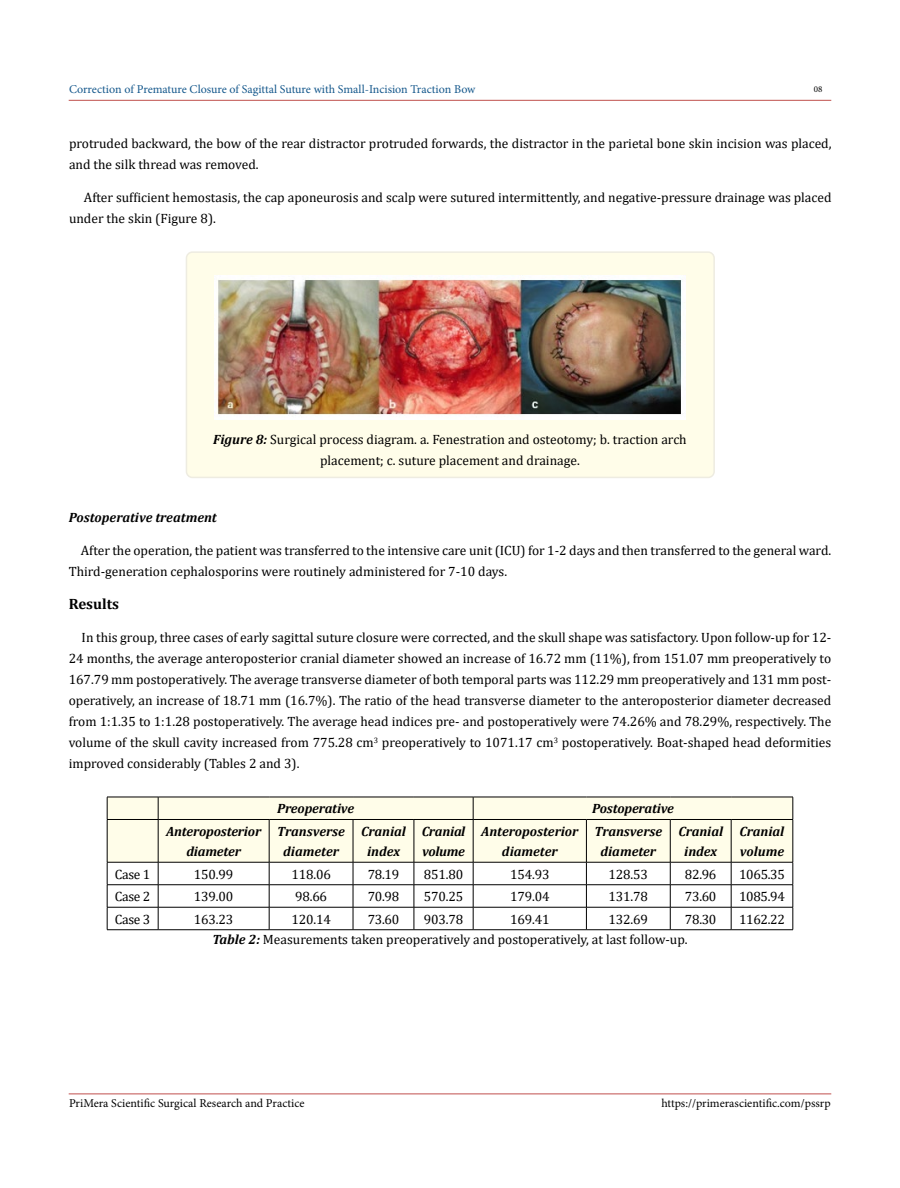
<style>
.page{position:relative;width:900px;height:1188px;background:#fff}
.page>*{position:absolute;margin:0;border:0;box-sizing:border-box;transform-origin:0 0}
.t1{font:700 15px "Cambria";color:#000}
.t2{font:13.5px/21px "Cambria";color:#000}
.t3{font:italic 700 13.5px/20.2px "Cambria";letter-spacing:-.005em;color:#000;text-align:center}
.t4{font:12px "Minion Pro";color:#000}
.t5{font:12px "Minion Pro";color:#15588c}
.t6{font:9px "Minion Pro";color:#000}
.s1{font-weight:700;font-style:italic}
</style>
<div class="page">
<hr style="left:69px;top:100px;width:762px;height:1px;background:#c0504d">
<hr style="left:69px;top:1094px;width:762px;height:1px;background:#c0504d">
<div style="left:186px;top:252px;width:528px;height:225px;background:#fffde9;border-radius:6px"></div>
<div style="left:186px;top:251px;width:529px;height:227px;border:2px solid #eeece1;border-radius:6px"></div>
<img style="left:215px;top:276px;width:470px;height:144px">
<div style="left:108px;top:798px;width:685px;height:64px;background:#fffde9"></div>
<hr style="left:107px;top:797px;width:51px;height:1px;background:#000">
<svg style="left:107px;top:797px;width:1px;height:22px"></svg>
<hr style="left:158px;top:797px;width:111px;height:1px;background:#000">
<svg style="left:158px;top:797px;width:1px;height:22px"></svg>
<hr style="left:269px;top:797px;width:84px;height:1px;background:#000">
<hr style="left:353px;top:797px;width:61px;height:1px;background:#000">
<hr style="left:414px;top:797px;width:59px;height:1px;background:#000">
<hr style="left:473px;top:797px;width:113px;height:1px;background:#000">
<svg style="left:473px;top:797px;width:1px;height:22px"></svg>
<hr style="left:586px;top:797px;width:84px;height:1px;background:#000">
<hr style="left:670px;top:797px;width:61px;height:1px;background:#000">
<hr style="left:731px;top:797px;width:62px;height:1px;background:#000">
<svg style="left:793px;top:797px;width:1px;height:22px"></svg>
<hr style="left:107px;top:819px;width:51px;height:1px;background:#000">
<hr style="left:107px;top:820px;width:1px;height:42px;background:#000">
<hr style="left:158px;top:819px;width:111px;height:1px;background:#000">
<hr style="left:158px;top:820px;width:1px;height:42px;background:#000">
<hr style="left:269px;top:819px;width:84px;height:1px;background:#000">
<hr style="left:269px;top:820px;width:1px;height:42px;background:#000">
<hr style="left:353px;top:819px;width:61px;height:1px;background:#000">
<hr style="left:353px;top:820px;width:1px;height:42px;background:#000">
<hr style="left:414px;top:819px;width:59px;height:1px;background:#000">
<hr style="left:414px;top:820px;width:1px;height:42px;background:#000">
<hr style="left:473px;top:819px;width:113px;height:1px;background:#000">
<hr style="left:473px;top:820px;width:1px;height:42px;background:#000">
<hr style="left:586px;top:819px;width:84px;height:1px;background:#000">
<hr style="left:586px;top:820px;width:1px;height:42px;background:#000">
<hr style="left:670px;top:819px;width:61px;height:1px;background:#000">
<hr style="left:670px;top:820px;width:1px;height:42px;background:#000">
<hr style="left:731px;top:819px;width:62px;height:1px;background:#000">
<hr style="left:731px;top:820px;width:1px;height:42px;background:#000">
<hr style="left:793px;top:820px;width:1px;height:42px;background:#000">
<hr style="left:107px;top:862px;width:51px;height:1px;background:#000">
<hr style="left:158px;top:862px;width:111px;height:1px;background:#000">
<hr style="left:269px;top:862px;width:84px;height:1px;background:#000">
<hr style="left:353px;top:862px;width:61px;height:1px;background:#000">
<hr style="left:414px;top:862px;width:59px;height:1px;background:#000">
<hr style="left:473px;top:862px;width:113px;height:1px;background:#000">
<hr style="left:586px;top:862px;width:84px;height:1px;background:#000">
<hr style="left:670px;top:862px;width:61px;height:1px;background:#000">
<hr style="left:731px;top:862px;width:62px;height:1px;background:#000">
<hr style="left:107px;top:884px;width:51px;height:1px;background:#000">
<hr style="left:158px;top:884px;width:111px;height:1px;background:#000">
<hr style="left:269px;top:884px;width:84px;height:1px;background:#000">
<hr style="left:353px;top:884px;width:61px;height:1px;background:#000">
<hr style="left:414px;top:884px;width:59px;height:1px;background:#000">
<hr style="left:473px;top:884px;width:113px;height:1px;background:#000">
<hr style="left:586px;top:884px;width:84px;height:1px;background:#000">
<hr style="left:670px;top:884px;width:61px;height:1px;background:#000">
<hr style="left:731px;top:884px;width:62px;height:1px;background:#000">
<hr style="left:107px;top:907px;width:51px;height:1px;background:#000">
<svg style="left:107px;top:862px;width:1px;height:67px"></svg>
<hr style="left:158px;top:907px;width:111px;height:1px;background:#000">
<svg style="left:158px;top:862px;width:1px;height:67px"></svg>
<hr style="left:269px;top:907px;width:84px;height:1px;background:#000">
<svg style="left:269px;top:862px;width:1px;height:67px"></svg>
<hr style="left:353px;top:907px;width:61px;height:1px;background:#000">
<svg style="left:353px;top:862px;width:1px;height:67px"></svg>
<hr style="left:414px;top:907px;width:59px;height:1px;background:#000">
<svg style="left:414px;top:862px;width:1px;height:67px"></svg>
<hr style="left:473px;top:907px;width:113px;height:1px;background:#000">
<svg style="left:473px;top:862px;width:1px;height:67px"></svg>
<hr style="left:586px;top:907px;width:84px;height:1px;background:#000">
<svg style="left:586px;top:862px;width:1px;height:67px"></svg>
<hr style="left:670px;top:907px;width:61px;height:1px;background:#000">
<svg style="left:670px;top:862px;width:1px;height:67px"></svg>
<hr style="left:731px;top:907px;width:62px;height:1px;background:#000">
<svg style="left:731px;top:862px;width:1px;height:67px"></svg>
<svg style="left:793px;top:862px;width:1px;height:68px"></svg>
<hr style="left:107px;top:929px;width:51px;height:1px;background:#000">
<hr style="left:158px;top:929px;width:111px;height:1px;background:#000">
<hr style="left:269px;top:929px;width:84px;height:1px;background:#000">
<hr style="left:353px;top:929px;width:61px;height:1px;background:#000">
<hr style="left:414px;top:929px;width:59px;height:1px;background:#000">
<hr style="left:473px;top:929px;width:113px;height:1px;background:#000">
<hr style="left:586px;top:929px;width:84px;height:1px;background:#000">
<hr style="left:670px;top:929px;width:61px;height:1px;background:#000">
<hr style="left:731px;top:929px;width:62px;height:1px;background:#000">
<p class="t5" style="left:69px;top:81px;width:408px">Correction of Premature Closure of Sagittal Suture with Small-Incision Traction Bow</p>
<p class="t6" style="left:814px;top:83px;width:10px">08</p>
<p class="t2" style="left:69px;top:133px;width:764px">protruded backward, the bow of the rear distractor protruded forwards, the distractor in the parietal bone skin incision was placed, and the silk thread was removed.</p>
<p class="t2" style="left:69px;top:187px;width:764px;text-indent:15px">After sufficient hemostasis, the cap aponeurosis and scalp were sutured intermittently, and negative-pressure drainage was placed under the skin (Figure 8).</p>
<p class="t2" style="left:213px;top:430px;width:475px;line-height:20.2px;text-align:center"><span class="s1">Figure 8:</span> Surgical process diagram. a. Fenestration and osteotomy; b. traction arch placement; c. suture placement and drainage.</p>
<p class="t3" style="left:69px;top:507px;width:150px">Postoperative treatment</p>
<p class="t2" style="left:69px;top:540px;width:764px;text-indent:12px">After the operation, the patient was transferred to the intensive care unit (ICU) for 1-2 days and then transferred to the general ward.<br>Third-generation cephalosporins were routinely administered for 7-10 days.</p>
<p class="t1" style="left:69px;top:593px;width:52px">Results</p>
<p class="t2" style="left:69px;top:627px;width:764px;text-align:justify;text-indent:13px">In this group, three cases of early sagittal suture closure were corrected, and the skull shape was satisfactory. Upon follow-up for 12- 24 months, the average anteroposterior cranial diameter showed an increase of 16.72 mm (11%), from 151.07 mm preoperatively to 167.79 mm postoperatively. The average transverse diameter of both temporal parts was 112.29 mm preoperatively and 131 mm post&shy;operatively, an increase of 18.71 mm (16.7%). The ratio of the head transverse diameter to the anteroposterior diameter decreased from 1:1.35 to 1:1.28 postoperatively. The average head indices pre- and postoperatively were 74.26% and 78.29%, respectively. The volume of the skull cavity increased from 775.28 cm<sup>3</sup> preoperatively to 1071.17 cm<sup>3</sup> postoperatively. Boat-shaped head deformities improved considerably (Tables 2 and 3).</p>
<p class="t3" style="left:277px;top:798px;width:78px">Preoperative</p>
<p class="t3" style="left:592px;top:798px;width:83px">Postoperative</p>
<p class="t3" style="left:166px;top:821px;width:97px">Anteroposterior diameter</p>
<p class="t3" style="left:277px;top:821px;width:69px">Transverse diameter</p>
<p class="t3" style="left:361px;top:821px;width:46px">Cranial index</p>
<p class="t3" style="left:422px;top:821px;width:45px;text-align:left">Cranial volume</p>
<p class="t3" style="left:481px;top:821px;width:99px">Anteroposterior diameter</p>
<p class="t3" style="left:594px;top:821px;width:69px">Transverse diameter</p>
<p class="t3" style="left:678px;top:821px;width:46px">Cranial index</p>
<p class="t3" style="left:740px;top:821px;width:46px;text-align:left">Cranial volume</p>
<p class="t2" style="left:115px;top:864px;width:37px">Case 1</p>
<p class="t2" style="left:194px;top:864px;width:41px">150.99</p>
<p class="t2" style="left:291px;top:864px;width:41px">118.06</p>
<p class="t2" style="left:368px;top:864px;width:33px">78.19</p>
<p class="t2" style="left:424px;top:864px;width:41px">851.80</p>
<p class="t2" style="left:510px;top:864px;width:41px">154.93</p>
<p class="t2" style="left:609px;top:864px;width:41px">128.53</p>
<p class="t2" style="left:685px;top:864px;width:33px">82.96</p>
<p class="t2" style="left:739px;top:864px;width:47px">1065.35</p>
<p class="t2" style="left:115px;top:886px;width:37px">Case 2</p>
<p class="t2" style="left:194px;top:886px;width:41px">139.00</p>
<p class="t2" style="left:295px;top:886px;width:34px">98.66</p>
<p class="t2" style="left:368px;top:886px;width:33px">70.98</p>
<p class="t2" style="left:424px;top:886px;width:41px">570.25</p>
<p class="t2" style="left:510px;top:886px;width:41px">179.04</p>
<p class="t2" style="left:609px;top:886px;width:41px">131.78</p>
<p class="t2" style="left:685px;top:886px;width:33px">73.60</p>
<p class="t2" style="left:739px;top:886px;width:47px">1085.94</p>
<p class="t2" style="left:115px;top:909px;width:37px">Case 3</p>
<p class="t2" style="left:194px;top:909px;width:41px">163.23</p>
<p class="t2" style="left:291px;top:909px;width:41px">120.14</p>
<p class="t2" style="left:368px;top:909px;width:33px">73.60</p>
<p class="t2" style="left:424px;top:909px;width:41px">903.78</p>
<p class="t2" style="left:510px;top:909px;width:41px">169.41</p>
<p class="t2" style="left:609px;top:909px;width:41px">132.69</p>
<p class="t2" style="left:685px;top:909px;width:33px">78.30</p>
<p class="t2" style="left:739px;top:909px;width:47px">1162.22</p>
<p class="t2" style="left:212px;top:929px;width:477px"><span class="s1">Table 2:</span> Measurements taken preoperatively and postoperatively, at last follow-up.</p>
<p class="t4" style="left:69px;top:1095px;width:237px">PriMera Scientific Surgical Research and Practice</p>
<p class="t4" style="left:661px;top:1095px;width:171px">https://primerascientific.com/pssrp</p>
</div>
